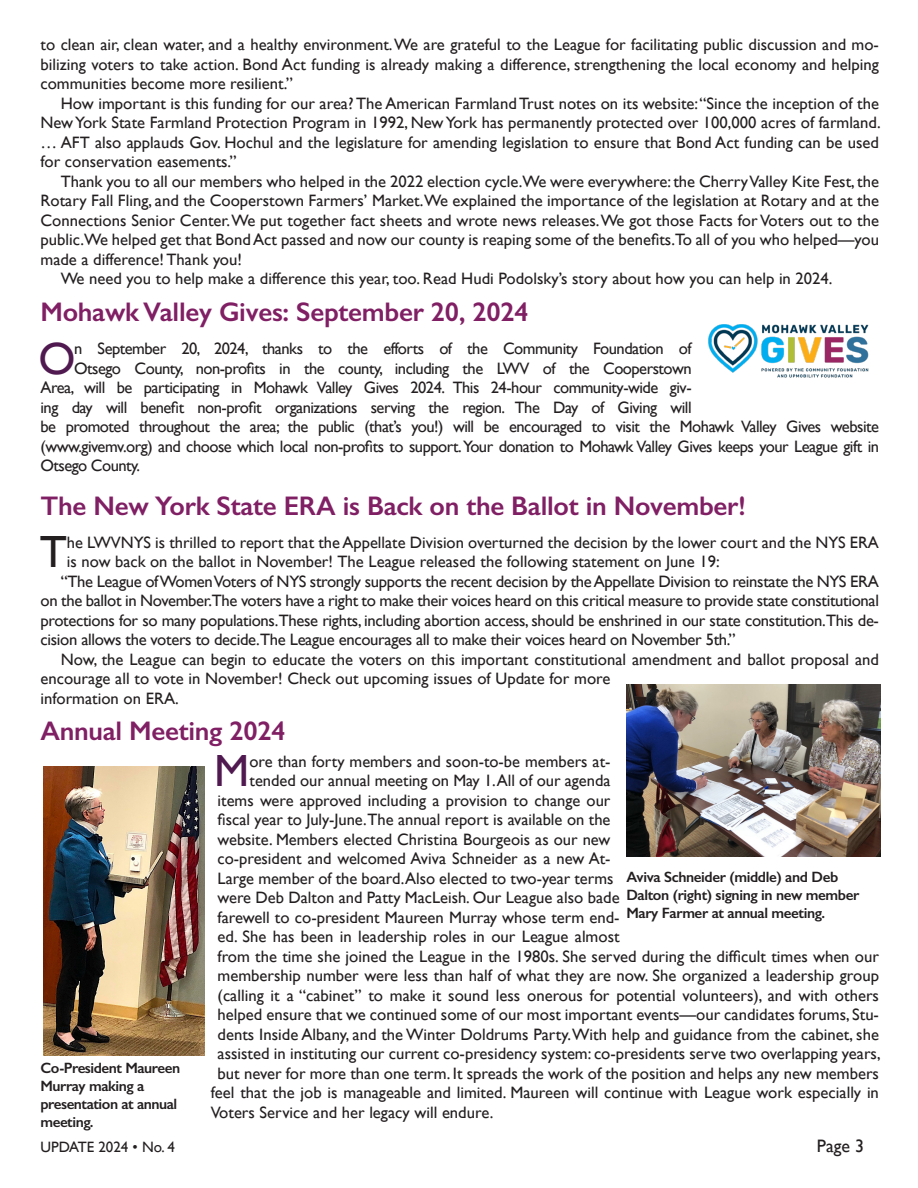
<style>
.page{position:relative;width:918px;height:1188px;background:#fff}
.page>*{position:absolute;margin:0;border:0;box-sizing:border-box;transform-origin:0 0}
._11_pt_Para_1_column{font:45.15px "Gill Sans";color:#501a50}
._11_pt_Para_1_column-2{font:45.15px "Gill Sans";color:#231f20}
._18_pts_small_head{font:600 27px "Gill Sans";letter-spacing:-.01em;color:#801f64}
.t1{font:18px "Gill Sans";color:#231f20}
._11_pt_Para_1_column-3{font:16.5px/19.5px "Gill Sans";color:#231f20}
._11_pt_copy{font:16.5px/19.5px "Gill Sans";color:#231f20;text-align:justify}
._11pt_copy_1_column{font:16.5px/19.5px "Gill Sans";color:#231f20;text-align:justify}
._11_pt_Para_1_column-4{font:16.5px "Gill Sans";letter-spacing:-.03em;color:#231f20}
.t2{font:600 15px/18px "Gill Sans";letter-spacing:-.025em;color:#231f20}
.t3{font:15px "Gill Sans";color:#231f20}
</style>
<div class="page">
<img style="left:708px;top:324px;width:161px;height:54px">
<img style="left:43px;top:766px;width:161px;height:289px">
<img style="left:626px;top:685px;width:254px;height:171px">
<p class="_11pt_copy_1_column" style="left:40px;top:35px;width:840px">to clean air, clean water, and a healthy environment. We are grateful to the League for facilitating public discussion and mo&shy;bilizing voters to take action. Bond Act funding is already making a difference, strengthening the local economy and helping communities become more resilient.”</p>
<p class="_11_pt_copy" style="left:40px;top:93px;width:842px;text-indent:20px">How important is this funding for our area? The American Farmland Trust notes on its website: “Since the inception of the New York State Farmland Protection Program in 1992, New York has permanently protected over 100,000 acres of farmland. … AFT also applauds Gov. Hochul and the legislature for amending legislation to ensure that Bond Act funding can be used for conservation easements.”</p>
<p class="_11_pt_copy" style="left:40px;top:171px;width:840px;text-indent:20px">Thank you to all our members who helped in the 2022 election cycle.We were everywhere: the Cherry Valley Kite Fest, the Rotary Fall Fling, and the Cooperstown Farmers’ Market.We explained the importance of the legislation at Rotary and at the Connections Senior Center. We put together fact sheets and wrote news releases. We got those Facts for Voters out to the public.We helped get that Bond Act passed and now our county is reaping some of the benefits.To all of you who helped—you made a difference! Thank you!</p>
<p class="_11_pt_copy" style="left:61px;top:269px;width:773px">We need you to help make a difference this year, too. Read Hudi Podolsky’s story about how you can help in 2024.</p>
<p class="_18_pts_small_head" style="left:40px;top:296px;width:490px">Mohawk Valley Gives: September 20, 2024</p>
<p class="_11_pt_Para_1_column" style="left:38px;top:332px;width:39px">O</p>
<p class="_11_pt_Para_1_column-4" style="left:74px;top:339px;width:619px">n September 20, 2024, thanks to the efforts of the Community Foundation of</p>
<p class="_11_pt_Para_1_column-4" style="left:74px;top:358px;width:619px">Otsego County, non-profits in the county, including the LWV of the Cooperstown</p>
<p class="_11_pt_Para_1_column-4" style="left:40px;top:378px;width:653px">Area, will be participating in Mohawk Valley Gives 2024. This 24-hour community-wide giv-</p>
<p class="_11_pt_Para_1_column-4" style="left:40px;top:397px;width:653px">ing day will benefit non-profit organizations serving the region. The Day of Giving will</p>
<p class="_11_pt_Para_1_column-4" style="left:40px;top:417px;width:840px">be promoted throughout the area; the public (that’s you!) will be encouraged to visit the Mohawk Valley Gives website</p>
<p class="_11_pt_Para_1_column-4" style="left:40px;top:436px;width:840px">(www.givemv.org) and choose which local non-profits to support. Your donation to Mohawk Valley Gives keeps your League gift in</p>
<p class="_11_pt_Para_1_column-4" style="left:40px;top:456px;width:101px">Otsego County.</p>
<p class="_18_pts_small_head" style="left:40px;top:489px;width:707px">The New York State ERA is Back on the Ballot in November!</p>
<p class="_11_pt_Para_1_column-2" style="left:40px;top:525px;width:29px">T</p>
<p class="_11_pt_Para_1_column-3" style="left:67px;top:532px;width:814px">he LWVNYS is thrilled to report that the Appellate Division overturned the decision by the lower court and the NYS ERA is now back on the ballot in November! The League released the following statement on June 19:</p>
<p class="_11pt_copy_1_column" style="left:40px;top:571px;width:840px;text-indent:20px">“The League of Women Voters of NYS strongly supports the recent decision by the Appellate Division to reinstate the NYS ERA on the ballot in November.The voters have a right to make their voices heard on this critical measure to provide state constitutional protections for so many populations.These rights, including abortion access, should be enshrined in our state constitution.This de&shy;cision allows the voters to decide.The League encourages all to make their voices heard on November 5th.”</p>
<p class="_11pt_copy_1_column" style="left:40px;top:649px;width:840px;text-align:left;text-indent:20px">Now, the League can begin to educate the voters on this important constitutional amendment and ballot proposal and encourage all to vote in November! Check out upcoming issues of Update for more<br>information on ERA.</p>
<p class="_18_pts_small_head" style="left:40px;top:715px;width:247px">Annual Meeting 2024</p>
<p class="_11_pt_Para_1_column" style="left:214px;top:744px;width:37px">M</p>
<p class="_11_pt_Para_1_column-3" style="left:250px;top:751px;width:362px">ore than forty members and soon-to-be members at-</p>
<p class="_11_pt_Para_1_column-3" style="left:250px;top:771px;width:362px">tended our annual meeting on May 1.All of our agenda</p>
<p class="_11_pt_Para_1_column-3" style="left:218px;top:790px;width:394px">items were approved including a provision to change our</p>
<p class="_11_pt_Para_1_column-3" style="left:218px;top:810px;width:394px">fiscal year to July-June.The annual report is available on the</p>
<p class="_11_pt_Para_1_column-3" style="left:218px;top:829px;width:394px">website. Members elected Christina Bourgeois as our new</p>
<p class="_11_pt_Para_1_column-3" style="left:218px;top:849px;width:394px">co-president and welcomed Aviva Schneider as a new At-</p>
<p class="_11_pt_Para_1_column-3" style="left:218px;top:868px;width:397px">Large member of the board.Also elected to two-year terms</p>
<p class="_11_pt_Para_1_column-3" style="left:218px;top:888px;width:404px">were Deb Dalton and Patty MacLeish. Our League also bade</p>
<p class="_11_pt_Para_1_column-3" style="left:218px;top:907px;width:404px">farewell to co-president Maureen Murray whose term end-</p>
<p class="_11_pt_Para_1_column-3" style="left:218px;top:927px;width:404px">ed. She has been in leadership roles in our League almost</p>
<p class="_11_pt_Para_1_column-3" style="left:218px;top:946px;width:663px">from the time she joined the League in the 1980s. She served during the difficult times when our</p>
<p class="_11_pt_Para_1_column-3" style="left:218px;top:966px;width:663px">membership number were less than half of what they are now. She organized a leadership group</p>
<p class="_11_pt_Para_1_column-3" style="left:218px;top:985px;width:663px">(calling it a “cabinet” to make it sound less onerous for potential volunteers), and with others</p>
<p class="_11_pt_Para_1_column-3" style="left:218px;top:1005px;width:663px">helped ensure that we continued some of our most important events—our candidates forums, Stu-</p>
<p class="_11_pt_Para_1_column-3" style="left:218px;top:1024px;width:663px">dents Inside Albany, and the Winter Doldrums Party. With help and guidance from the cabinet, she</p>
<p class="_11_pt_Para_1_column-3" style="left:218px;top:1044px;width:665px">assisted in instituting our current co-presidency system: co-presidents serve two overlapping years,</p>
<p class="_11_pt_Para_1_column-3" style="left:218px;top:1063px;width:663px">but never for more than one term. It spreads the work of the position and helps any new members</p>
<p class="_11_pt_Para_1_column-3" style="left:211px;top:1083px;width:670px">feel that the job is manageable and limited. Maureen will continue with League work especially in</p>
<p class="_11_pt_Para_1_column-3" style="left:211px;top:1102px;width:284px">Voters Service and her legacy will endure.</p>
<p class="t2" style="left:626px;top:867px;width:235px">Aviva Schneider (middle) and Deb<br>Dalton (right) signing in new member<br>Mary Farmer at annual meeting.</p>
<p class="t2" style="left:40px;top:1059px;width:141px">Co-President Maureen<br>Murray making a presentation at annual meeting.</p>
<p class="t3" style="left:40px;top:1138px;width:136px">UPDATE 2024 • No. 4</p>
<p class="t1" style="left:817px;top:1135px;width:49px">Page 3</p>
</div>
